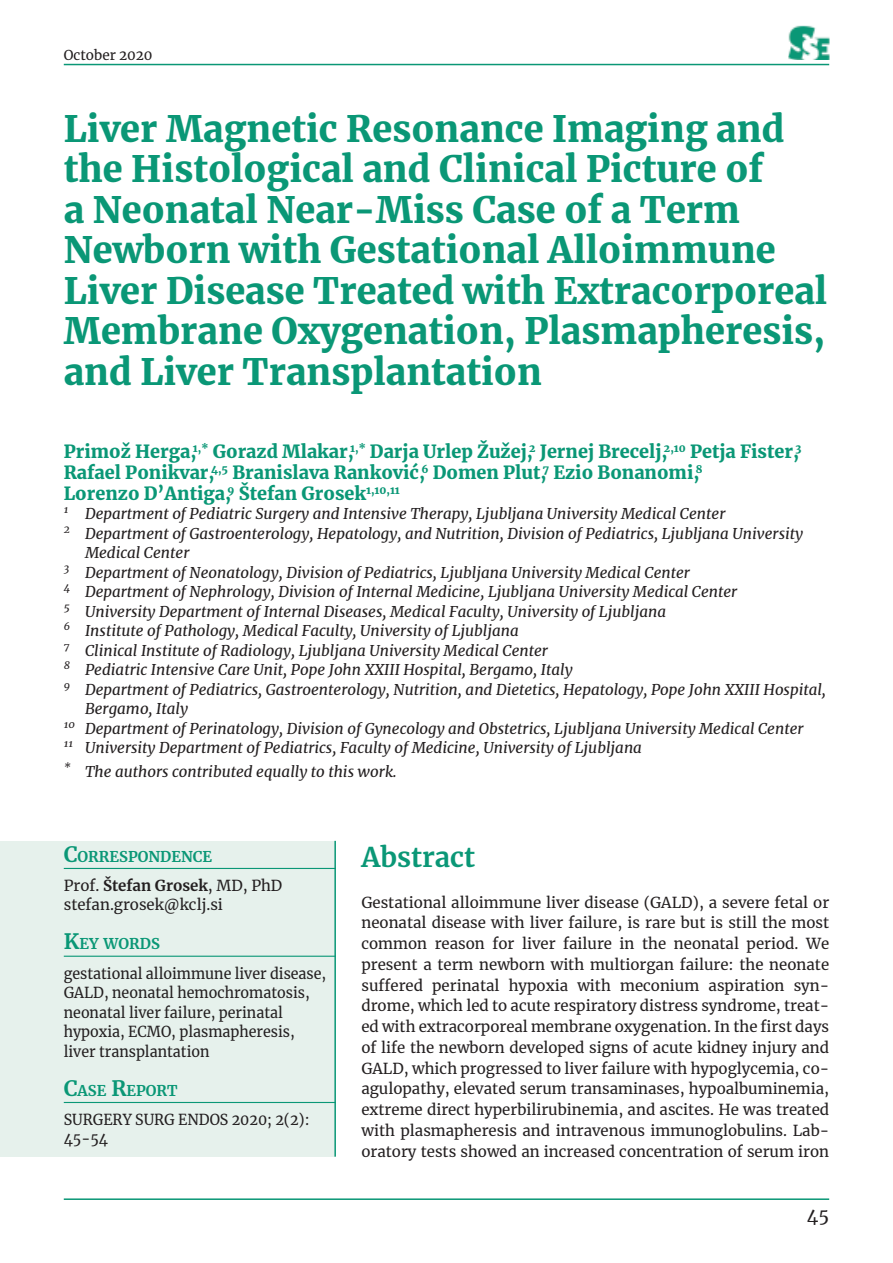
<style>
.page{position:relative;width:893px;height:1263px;background:#fff}
.page>*{position:absolute;margin:0;border:0;box-sizing:border-box;transform-origin:0 0}
.t1{font:900 36px/40.5px "Merriweather";color:#0a9776}
.t2{font:700 27px "Merriweather";color:#0a9776}
.t3{font:900 18px/21px "Merriweather";color:#0a9776}
.t4{font:18px "Merriweather";color:#231f20}
.t5{font:italic 15px "Merriweather";color:#231f20}
.t6{font:15px/20.7px "Merriweather";color:#231f20}
.t7{font:15px/19.5px "Merriweather";color:#231f20;scale:.95 1}
.t8{font:700 14.7px "Merriweather";color:#0a9776}
.t9{font:13.5px "Merriweather";color:#231f20}
.s1{font-size:21px}
.s2{font-weight:700}
</style>
<div class="page">
<hr style="left:64px;top:64px;width:765px;height:1px;background:#0a9776">
<hr style="left:64px;top:1198px;width:765px;height:2px;background:#0a9776">
<img style="left:788px;top:25px;width:41px;height:35px">
<div style="left:0;top:841px;width:334px;height:316px;background:#e6f1ec"></div>
<hr style="left:334px;top:841px;width:2px;height:316px;background:#0a9776">
<hr style="left:64px;top:868px;width:272px;height:1px;background:#0a9776">
<hr style="left:64px;top:956px;width:272px;height:1px;background:#0a9776">
<hr style="left:64px;top:1102px;width:272px;height:1px;background:#0a9776">
<p class="t9" style="left:64px;top:45px;width:90px">October 2020</p>
<p class="t1" style="left:64px;top:107px;width:765px">Liver Magnetic Resonance Imaging and the Histological and Clinical Picture of<br>a Neonatal Near-Miss Case of a Term Newborn with Gestational Alloimmune Liver Disease Treated with Extracorporeal Membrane Oxygenation, Plasmapheresis, and Liver Transplantation</p>
<p class="t3" style="left:64px;top:440px;width:739px">Primož Herga,<sup>1,*</sup> Gorazd Mlakar,<sup>1,*</sup> Darja Urlep Žužej,<sup>2</sup> Jernej Brecelj,<sup>2,10</sup> Petja Fister,<sup>3<br></sup>Rafael Ponikvar,<sup>4,5</sup> Branislava Ranković,<sup>6</sup> Domen Plut,<sup>7</sup> Ezio Bonanomi,<sup>8<br></sup>Lorenzo D’Antiga,<sup>9</sup> Štefan Grosek<sup>1,10,11</sup></p>
<p class="t5" style="left:64px;top:503px;width:663px"><sup>1</sup> Department of Pediatric Surgery and Intensive Therapy, Ljubljana University Medical Center</p>
<p class="t5" style="left:64px;top:523px;width:741px"><sup>2</sup> Department of Gastroenterology, Hepatology, and Nutrition, Division of Pediatrics, Ljubljana University</p>
<p class="t5" style="left:85px;top:542px;width:106px">Medical Center</p>
<p class="t5" style="left:64px;top:562px;width:628px"><sup>3</sup> Department of Neonatology, Division of Pediatrics, Ljubljana University Medical Center</p>
<p class="t5" style="left:64px;top:581px;width:675px"><sup>4</sup> Department of Nephrology, Division of Internal Medicine, Ljubljana University Medical Center</p>
<p class="t5" style="left:64px;top:601px;width:604px"><sup>5</sup> University Department of Internal Diseases, Medical Faculty, University of Ljubljana</p>
<p class="t5" style="left:64px;top:620px;width:457px"><sup>6</sup> Institute of Pathology, Medical Faculty, University of Ljubljana</p>
<p class="t5" style="left:64px;top:640px;width:486px"><sup>7</sup> Clinical Institute of Radiology, Ljubljana University Medical Center</p>
<p class="t5" style="left:64px;top:659px;width:510px"><sup>8</sup> Pediatric Intensive Care Unit, Pope John XXIII Hospital, Bergamo, Italy</p>
<p class="t5" style="left:64px;top:679px;width:764px"><sup>9</sup> Department of Pediatrics, Gastroenterology, Nutrition, and Dietetics, Hepatology, Pope John XXIII Hospital,</p>
<p class="t5" style="left:85px;top:698px;width:105px">Bergamo, Italy</p>
<p class="t5" style="left:64px;top:718px;width:741px"><sup>10</sup> Department of Perinatology, Division of Gynecology and Obstetrics, Ljubljana University Medical Center</p>
<p class="t5" style="left:64px;top:737px;width:580px"><sup>11</sup> University Department of Pediatrics, Faculty of Medicine, University of Ljubljana</p>
<p class="t5" style="left:64px;top:761px;width:334px"><sup>*</sup> The authors contributed equally to this work.</p>
<p class="t8" style="left:64px;top:846px;width:25px"><span class="s1">C</span>ORRESPO</p>
<p class="t8" style="left:148px;top:846px;width:55px">NDENCE</p>
<p class="t6" style="left:64px;top:875px;width:220px;line-height:19.5px">Prof. <span class="s2">Štefan Grosek</span>, MD, PhD stefan.grosek@kclj.si</p>
<p class="t8" style="left:64px;top:934px;width:53px"><span class="s1">K</span>EY WORDS</p>
<p class="t7" style="left:64px;top:963px;width:278px">gestational alloimmune liver disease, GALD, neonatal hemochromatosis, neonatal liver failure, perinatal hypoxia, ECMO, plasmapheresis, liver transplantation</p>
<p class="t8" style="left:64px;top:1080px;width:74px"><span class="s1">C</span>ASE <span class="s1">R</span>EPORT</p>
<p class="t7" style="left:64px;top:1109px;width:260px">SURGERY SURG ENDOS 2020; 2(2):<br>45-54</p>
<h2 class="t2" style="left:361px;top:839px;width:115px">Abstract</h2>
<p class="t6" style="left:361px;top:891px;width:469px;text-align:justify">Gestational alloimmune liver disease (GALD), a severe fetal or neonatal disease with liver failure, is rare but is still the most common reason for liver failure in the neonatal period. We present a term newborn with multiorgan failure: the neonate suffered perinatal hypoxia with meconium aspiration syn&shy;drome, which led to acute respiratory distress syndrome, treat&shy;ed with extracorporeal membrane oxygenation. In the first days of life the newborn developed signs of acute kidney injury and GALD, which progressed to liver failure with hypoglycemia, co&shy;agulopathy, elevated serum transaminases, hypoalbuminemia, extreme direct hyperbilirubinemia, and ascites. He was treated with plasmapheresis and intravenous immunoglobulins. Lab&shy;oratory tests showed an increased concentration of serum iron</p>
<p class="t4" style="left:807px;top:1203px;width:24px">45</p>
</div>
